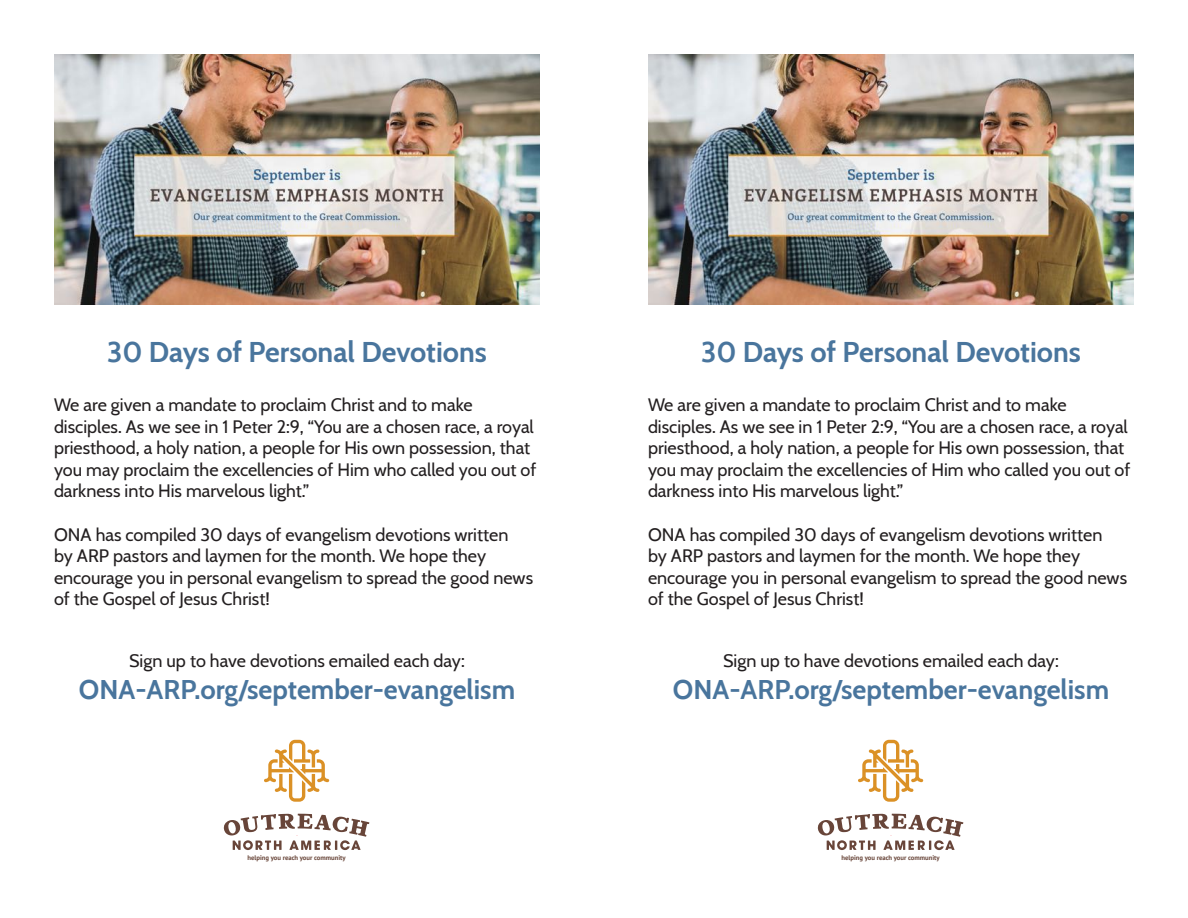
<style>
.page{position:relative;width:1188px;height:918px;background:#fff}
.page>*{position:absolute;margin:0;border:0;box-sizing:border-box;transform-origin:0 0}
.t1{font:700 28.5px "Cabin";color:#49759d}
.t2{font:700 27px "Cabin";color:#49759d}
.t3{font:18px/21.6px "Cabin";color:#231f20}
.t4{font:700 6.6px "PT Sans";color:#684539}
</style>
<div class="page">
<img style="left:54px;top:54px;width:485px;height:250px">
<svg style="left:223px;top:814px;width:146px;height:36px"></svg>
<svg style="left:264px;top:740px;width:65px;height:62px"></svg>
<img style="left:648px;top:54px;width:485px;height:250px">
<svg style="left:817px;top:814px;width:146px;height:36px"></svg>
<svg style="left:858px;top:740px;width:65px;height:62px"></svg>
<h1 class="t1" style="left:107px;top:335px;width:381px">30 Days of Personal Devotions</h1>
<p class="t3" style="left:54px;top:394px;width:484px">We are given a mandate to proclaim Christ and to make disciples. As we see in 1 Peter 2:9, “You are a chosen race, a royal priesthood, a holy nation, a people for His own possession, that you may proclaim the excellencies of Him who called you out of darkness into His marvelous light.”</p>
<p class="t3" style="left:54px;top:523px;width:481px">ONA has compiled 30 days of evangelism devotions written<br>by ARP pastors and laymen for the month. We hope they encourage you in personal evangelism to spread the good news of the Gospel of Jesus Christ!</p>
<p class="t3" style="left:129px;top:650px;width:337px">Sign up to have devotions emailed each day:</p>
<h2 class="t2" style="left:79px;top:673px;width:438px">ONA-ARP.org/september-evangelism</h2>
<p class="t4" style="left:248px;top:854px;width:100px">helping you reach your community</p>
<h1 class="t1" style="left:701px;top:335px;width:381px">30 Days of Personal Devotions</h1>
<p class="t3" style="left:648px;top:394px;width:484px">We are given a mandate to proclaim Christ and to make disciples. As we see in 1 Peter 2:9, “You are a chosen race, a royal priesthood, a holy nation, a people for His own possession, that you may proclaim the excellencies of Him who called you out of darkness into His marvelous light.”</p>
<p class="t3" style="left:648px;top:523px;width:481px">ONA has compiled 30 days of evangelism devotions written<br>by ARP pastors and laymen for the month. We hope they encourage you in personal evangelism to spread the good news of the Gospel of Jesus Christ!</p>
<p class="t3" style="left:723px;top:650px;width:337px">Sign up to have devotions emailed each day:</p>
<h2 class="t2" style="left:673px;top:673px;width:438px">ONA-ARP.org/september-evangelism</h2>
<p class="t4" style="left:842px;top:854px;width:100px">helping you reach your community</p>
</div>
